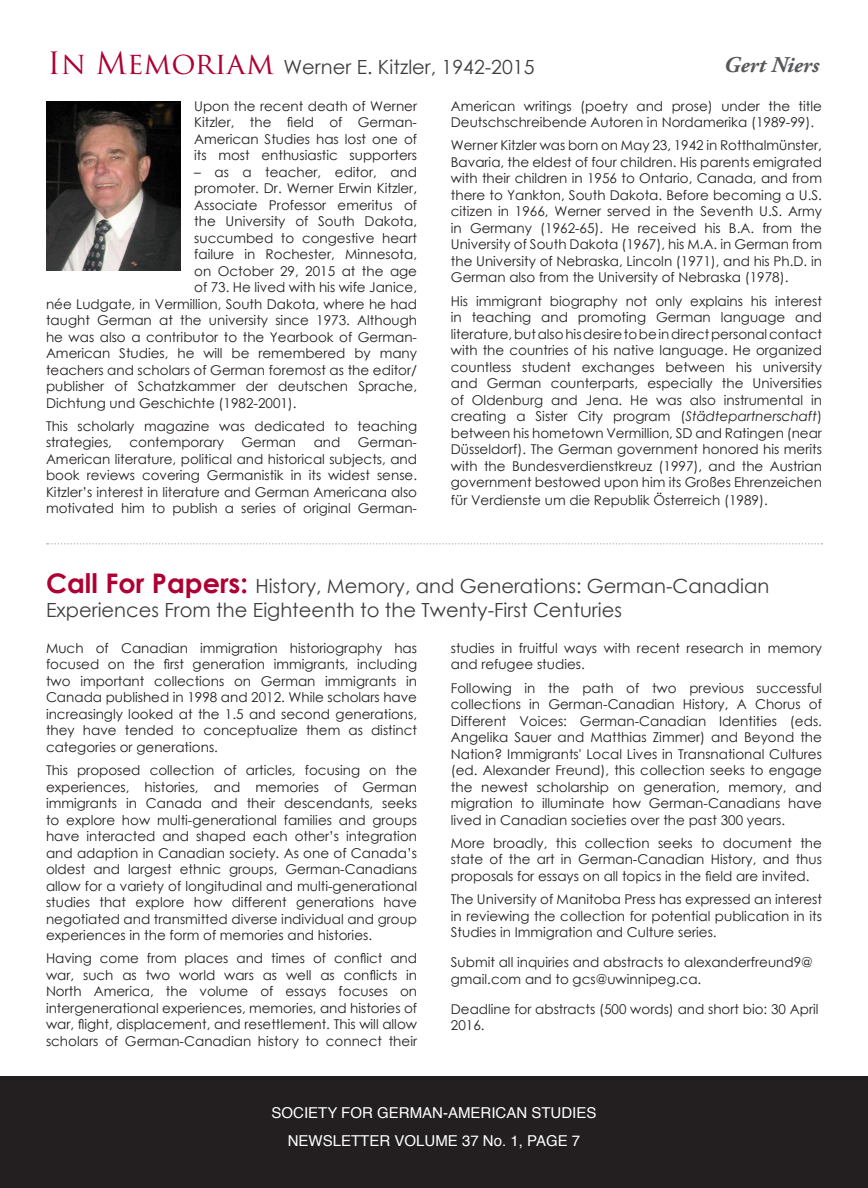
<style>
.page{position:relative;width:868px;height:1188px;background:#fff}
.page>*{position:absolute;margin:0;border:0;box-sizing:border-box;transform-origin:0 0}
.t1{font:italic 700 22.5px "Adobe Garamond Pro";color:#57585a}
.t2{font:19.5px/24px "Century Gothic";color:#3e3e3f}
.t3{font:15px "Helvetica";color:#fff}
.t4{font:13.5px/16.5px "Century Gothic";color:#231f20;text-align:justify}
.s1{font-family:"Trajan Pro";font-size:30px;color:#ae0032}
.s2{font-style:italic}
.s3{font-weight:700;font-size:27px;color:#ae0032}
</style>
<div class="page">
<div style="left:0;top:1076px;width:867px;height:112px;background:#231f20"></div>
<img style="left:46px;top:102px;width:135px;height:168px">
<svg style="left:47px;top:543px;width:775px;height:2px"></svg>
<p class="t2" style="left:48px;top:54px;width:488px"><span class="s1">In Memoriam</span> Werner E. Kitzler, 1942-2015</p>
<p class="t1" style="left:723px;top:52px;width:97px">Gert Niers</p>
<p class="t4" style="left:194px;top:97px;width:224px">Upon the recent death of Werner Kitzler, the field of German-American Studies has lost one of its most enthusiastic supporters</p>
<p class="t4" style="left:194px;top:163px;width:224px">– as a teacher, editor, and</p>
<p class="t4" style="left:194px;top:180px;width:224px">promoter. Dr. Werner Erwin Kitzler,</p>
<p class="t4" style="left:194px;top:196px;width:224px">Associate Professor emeritus of</p>
<p class="t4" style="left:194px;top:213px;width:224px">the University of South Dakota,</p>
<p class="t4" style="left:194px;top:229px;width:224px">succumbed to congestive heart</p>
<p class="t4" style="left:194px;top:246px;width:224px">failure in Rochester, Minnesota,</p>
<p class="t4" style="left:194px;top:262px;width:224px">on October 29, 2015 at the age</p>
<p class="t4" style="left:194px;top:279px;width:224px">of 73. He lived with his wife Janice,</p>
<p class="t4" style="left:46px;top:295px;width:372px">née Ludgate, in Vermillion, South Dakota, where he had</p>
<p class="t4" style="left:46px;top:312px;width:372px">taught German at the university since 1973. Although</p>
<p class="t4" style="left:46px;top:328px;width:372px">he was also a contributor to the Yearbook of German-</p>
<p class="t4" style="left:46px;top:345px;width:372px">American Studies, he will be remembered by many</p>
<p class="t4" style="left:46px;top:361px;width:372px">teachers and scholars of German foremost as the editor/</p>
<p class="t4" style="left:46px;top:378px;width:372px">publisher of Schatzkammer der deutschen Sprache,</p>
<p class="t4" style="left:46px;top:394px;width:252px">Dichtung und Geschichte (1982-2001).</p>
<p class="t4" style="left:46px;top:418px;width:372px">This scholarly magazine was dedicated to teaching strategies,</p>
<p class="t4" style="left:46px;top:434px;width:372px;text-indent:312px">German-American literature, political and historical subjects, and book reviews covering Germanistik in its widest sense.<br>Kitzler’s interest in literature and German Americana also motivated him to publish a series of original German-</p>
<p class="t4" style="left:129px;top:434px;width:96px">contemporary</p>
<p class="t4" style="left:241px;top:434px;width:56px">German</p>
<p class="t4" style="left:313px;top:434px;width:28px">and</p>
<p class="t4" style="left:451px;top:97px;width:372px">American writings (poetry and prose) under the title<br>Deutschschreibende Autoren in Nordamerika (1989-99).</p>
<p class="t4" style="left:451px;top:137px;width:372px">Werner Kitzler was born on May 23, 1942 in Rotthalmünster, Bavaria, the eldest of four children. His parents emigrated with their children in 1956 to Ontario, Canada, and from there to Yankton, South Dakota. Before becoming a U.S. citizen in 1966, Werner served in the Seventh U.S. Army in Germany (1962-65). He received his B.A. from the University of South Dakota (1967), his M.A. in German from the University of Nebraska, Lincoln (1971), and his Ph.D. in German also from the University of Nebraska (1978).</p>
<p class="t4" style="left:451px;top:292px;width:372px">His immigrant biography not only explains his interest in teaching and promoting German language and literature, but also his desire to be in direct personal contact with the countries of his native language. He organized countless student exchanges between his university and German counterparts, especially the Universities of Oldenburg and Jena. He was also instrumental in creating a Sister City program (<span class="s2">Städtepartnerschaft</span>) between his hometown Vermillion, SD and Ratingen (near Düsseldorf). The German government honored his merits with the Bundesverdienstkreuz (1997), and the Austrian government bestowed upon him its Großes Ehrenzeichen</p>
<p class="t4" style="left:451px;top:492px;width:318px">für Verdienste um die Republik Österreich (1989).</p>
<p class="t2" style="left:46px;top:573px;width:724px"><span class="s3">Call For Papers:</span> History, Memory, and Generations: German-Canadian<br>Experiences From the Eighteenth to the Twenty-First Centuries</p>
<p class="t4" style="left:46px;top:640px;width:372px">Much of Canadian immigration historiography has focused on the first generation immigrants, including two important collections on German immigrants in Canada published in 1998 and 2012. While scholars have increasingly looked at the 1.5 and second generations, they have tended to conceptualize them as distinct categories or generations.</p>
<p class="t4" style="left:46px;top:762px;width:372px">This proposed collection of articles, focusing on the experiences, histories, and memories of German immigrants in Canada and their descendants, seeks to explore how multi-generational families and groups have interacted and shaped each other’s integration and adaption in Canadian society. As one of Canada’s oldest and largest ethnic groups, German-Canadians allow for a variety of longitudinal and multi-generational studies that explore how different generations have negotiated and transmitted diverse individual and group experiences in the form of memories and histories.</p>
<p class="t4" style="left:46px;top:950px;width:372px">Having come from places and times of conflict and war, such as two world wars as well as conflicts in North America, the volume of essays focuses on intergenerational experiences, memories, and histories of war, flight, displacement, and resettlement. This will allow scholars of German-Canadian history to connect their</p>
<p class="t4" style="left:451px;top:640px;width:372px">studies in fruitful ways with recent research in memory and refugee studies.</p>
<p class="t4" style="left:451px;top:679px;width:372px">Following in the path of two previous successful collections in German-Canadian History, A Chorus of Different Voices: German-Canadian Identities (eds.<br>Angelika Sauer and Matthias Zimmer) and Beyond the Nation? Immigrants' Local Lives in Transnational Cultures (ed. Alexander Freund), this collection seeks to engage the newest scholarship on generation, memory, and migration to illuminate how German-Canadians have lived in Canadian societies over the past 300 years.</p>
<p class="t4" style="left:451px;top:835px;width:372px">More broadly, this collection seeks to document the state of the art in German-Canadian History, and thus proposals for essays on all topics in the field are invited.</p>
<p class="t4" style="left:451px;top:891px;width:372px">The University of Manitoba Press has expressed an interest in reviewing the collection for potential publication in its Studies in Immigration and Culture series.</p>
<p class="t4" style="left:451px;top:954px;width:363px">Submit all inquiries and abstracts to alexanderfreund9@ gmail.com and to gcs@uwinnipeg.ca.</p>
<p class="t4" style="left:451px;top:1000px;width:369px">Deadline for abstracts (500 words) and short bio: 30 April<br>2016.</p>
<p class="t3" style="left:271px;top:1101px;width:326px">SOCIETY FOR GERMAN-AMERICAN STUDIES</p>
<p class="t3" style="left:288px;top:1129px;width:294px">NEWSLETTER VOLUME 37 No. 1, PAGE 7</p>
</div>
